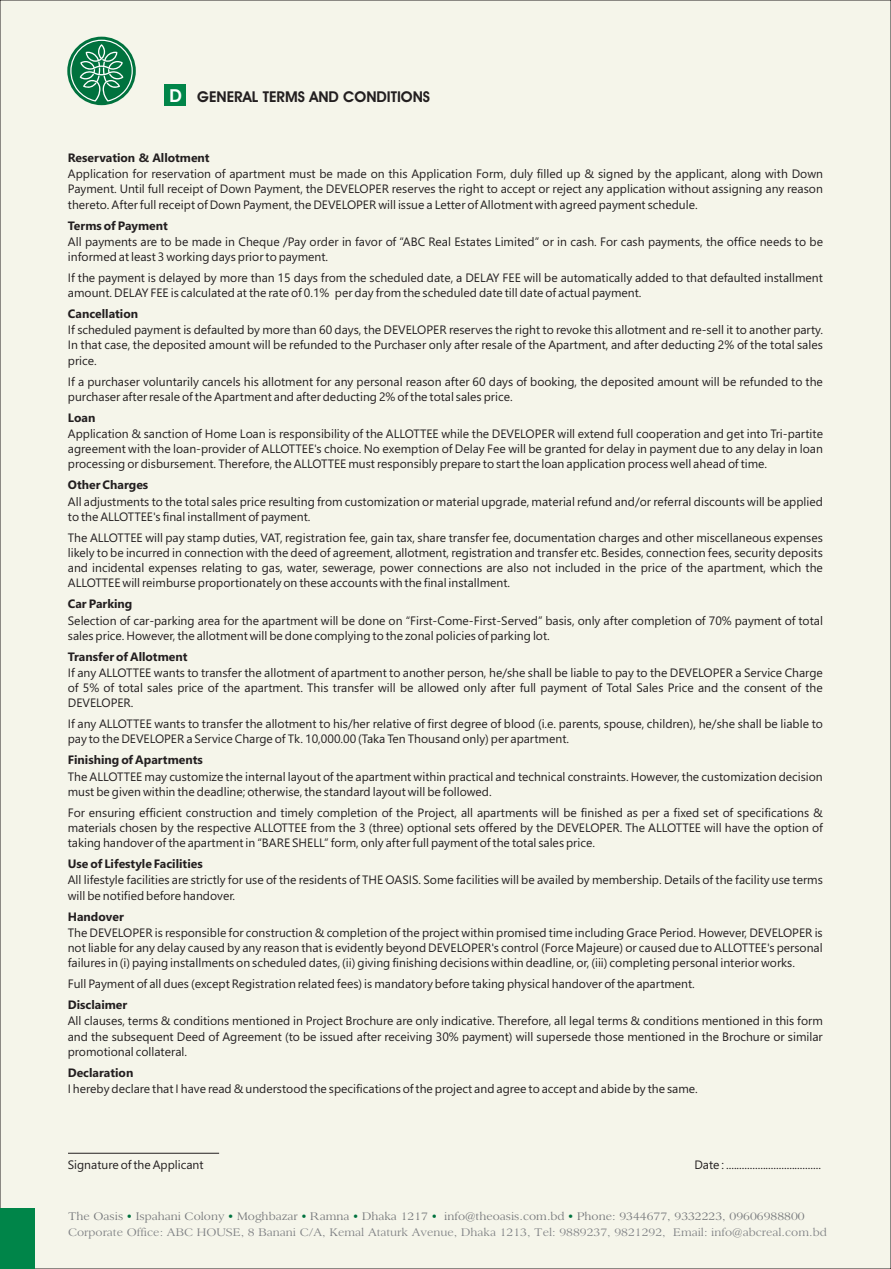
<style>
.page{position:relative;width:891px;height:1269px;background:#f5f5ea}
.page>*{position:absolute;margin:0;border:0;box-sizing:border-box;transform-origin:0 0}
.t1{font:700 15px "Avant Garde IT Cby BT";color:#231f20}
.t2{font:12.15px/15.1px "Segoe UI";color:#231f20;text-align:justify}
.t3{font:700 12.15px "Segoe UI";color:#231f20}
.t4{font:12px/15.8px "Sanford";color:#808285}
.s1{font-size:18px;color:#fff}
.s2{color:#76787b}
.s3{color:#00723e}
</style>
<div class="page">
<div style="left:165px;top:84px;width:21px;height:22px;background:#008549"></div>
<hr style="left:68px;top:1153px;width:151px;height:1px;background:#231f20">
<div style="left:0;top:1208px;width:34px;height:61px;background:#008549"></div>
<svg style="left:67px;top:37px;width:69px;height:68px"></svg>
<svg style="left:70px;top:40px;width:63px;height:62px;background:#4c9b76"></svg>
<p class="t1" style="left:169px;top:90px;width:262px"><span class="s1">D</span> GENERAL TERMS AND CONDITIONS</p>
<p class="t3" style="left:68px;top:153px;width:143px">Reservation &amp; Allotment</p>
<p class="t2" style="left:68px;top:167px;width:757px">Application for reservation of apartment must be made on this Application Form, duly filled up &amp; signed by the applicant, along with Down Payment. Until full receipt of Down Payment, the DEVELOPER reserves the right to accept or reject any application without assigning any reason thereto. After full receipt of Down Payment, the DEVELOPER will issue a Letter of Allotment with agreed payment schedule.</p>
<p class="t3" style="left:68px;top:221px;width:101px">Terms of Payment</p>
<p class="t2" style="left:68px;top:235px;width:757px">All payments are to be made in Cheque /Pay order in favor of “ABC Real Estates Limited” or in cash. For cash payments, the office needs to be informed at least 3 working days prior to payment.</p>
<p class="t2" style="left:68px;top:271px;width:757px">If the payment is delayed by more than 15 days from the scheduled date, a DELAY FEE will be automatically added to that defaulted installment amount. DELAY FEE is calculated at the rate of 0.1% per day from the scheduled date till date of actual payment.</p>
<p class="t3" style="left:68px;top:309px;width:72px">Cancellation</p>
<p class="t2" style="left:68px;top:324px;width:757px">If scheduled payment is defaulted by more than 60 days, the DEVELOPER reserves the right to revoke this allotment and re-sell it to another party.<br>In that case, the deposited amount will be refunded to the Purchaser only after resale of the Apartment, and after deducting 2% of the total sales price.</p>
<p class="t2" style="left:68px;top:375px;width:757px">If a purchaser voluntarily cancels his allotment for any personal reason after 60 days of booking, the deposited amount will be refunded to the purchaser after resale of the Apartment and after deducting 2% of the total sales price.</p>
<p class="t3" style="left:68px;top:413px;width:29px">Loan</p>
<p class="t2" style="left:68px;top:427px;width:757px">Application &amp; sanction of Home Loan is responsibility of the ALLOTTEE while the DEVELOPER will extend full cooperation and get into Tri-partite agreement with the loan-provider of ALLOTTEE's choice. No exemption of Delay Fee will be granted for delay in payment due to any delay in loan processing or disbursement. Therefore, the ALLOTTEE must responsibly prepare to start the loan application process well ahead of time.</p>
<p class="t3" style="left:68px;top:481px;width:82px">Other Charges</p>
<p class="t2" style="left:68px;top:495px;width:757px">All adjustments to the total sales price resulting from customization or material upgrade, material refund and/or referral discounts will be applied to the ALLOTTEE's final installment of payment.</p>
<p class="t2" style="left:68px;top:531px;width:757px">The ALLOTTEE will pay stamp duties, VAT, registration fee, gain tax, share transfer fee, documentation charges and other miscellaneous expenses likely to be incurred in connection with the deed of agreement, allotment, registration and transfer etc. Besides, connection fees, security deposits and incidental expenses relating to gas, water, sewerage, power connections are also not included in the price of the apartment, which the ALLOTTEE will reimburse proportionately on these accounts with the final installment.</p>
<p class="t3" style="left:68px;top:600px;width:66px">Car Parking</p>
<p class="t2" style="left:68px;top:614px;width:757px">Selection of car-parking area for the apartment will be done on “First-Come-First-Served” basis, only after completion of 70% payment of total sales price. However, the allotment will be done complying to the zonal policies of parking lot.</p>
<p class="t3" style="left:68px;top:652px;width:121px">Transfer of Allotment</p>
<p class="t2" style="left:68px;top:666px;width:757px">If any ALLOTTEE wants to transfer the allotment of apartment to another person, he/she shall be liable to pay to the DEVELOPER a Service Charge of 5% of total sales price of the apartment. This transfer will be allowed only after full payment of Total Sales Price and the consent of the DEVELOPER.</p>
<p class="t2" style="left:68px;top:718px;width:757px">If any ALLOTTEE wants to transfer the allotment to his/her relative of first degree of blood (i.e. parents, spouse, children), he/she shall be liable to pay to the DEVELOPER a Service Charge of Tk. 10,000.00 (Taka Ten Thousand only) per apartment.</p>
<p class="t3" style="left:68px;top:756px;width:137px">Finishing of Apartments</p>
<p class="t2" style="left:68px;top:770px;width:757px">The ALLOTTEE may customize the internal layout of the apartment within practical and technical constraints. However, the customization decision must be given within the deadline; otherwise, the standard layout will be followed.</p>
<p class="t2" style="left:68px;top:806px;width:757px">For ensuring efficient construction and timely completion of the Project, all apartments will be finished as per a fixed set of specifications &amp; materials chosen by the respective ALLOTTEE from the 3 (three) optional sets offered by the DEVELOPER. The ALLOTTEE will have the option of taking handover of the apartment in “BARE SHELL” form, only after full payment of the total sales price.</p>
<p class="t3" style="left:68px;top:859px;width:136px">Use of Lifestyle Facilities</p>
<p class="t2" style="left:68px;top:874px;width:757px">All lifestyle facilities are strictly for use of the residents of THE OASIS. Some facilities will be availed by membership. Details of the facility use terms will be notified before handover.</p>
<p class="t3" style="left:68px;top:912px;width:58px">Handover</p>
<p class="t2" style="left:68px;top:926px;width:757px">The DEVELOPER is responsible for construction &amp; completion of the project within promised time including Grace Period. However, DEVELOPER is not liable for any delay caused by any reason that is evidently beyond DEVELOPER's control (Force Majeure) or caused due to ALLOTTEE's personal failures in (i) paying installments on scheduled dates, (ii) giving finishing decisions within deadline, or, (iii) completing personal interior works.</p>
<p class="t2" style="left:68px;top:977px;width:629px">Full Payment of all dues (except Registration related fees) is mandatory before taking physical handover of the apartment.</p>
<p class="t3" style="left:68px;top:1000px;width:61px">Disclaimer</p>
<p class="t2" style="left:68px;top:1015px;width:757px">All clauses, terms &amp; conditions mentioned in Project Brochure are only indicative. Therefore, all legal terms &amp; conditions mentioned in this form and the subsequent Deed of Agreement (to be issued after receiving 30% payment) will supersede those mentioned in the Brochure or similar promotional collateral.</p>
<p class="t3" style="left:68px;top:1068px;width:67px">Declaration</p>
<p class="t2" style="left:68px;top:1082px;width:632px">I hereby declare that I have read &amp; understood the specifications of the project and agree to accept and abide by the same.</p>
<p class="t2" style="left:68px;top:1158px;width:137px">Signature of the Applicant</p>
<p class="t2" style="left:694px;top:1158px;width:128px">Date : ....................................</p>
<p class="t4" style="left:68px;top:1209px;width:760px"><span class="s2">The Oasis</span> <span class="s3">•</span> <span class="s2">Ispahani Colony</span> <span class="s3">•</span> <span class="s2">Moghbazar</span> <span class="s3">•</span> <span class="s2">Ramna</span> <span class="s3">•</span> <span class="s2">Dhaka 1217</span> <span class="s3">•</span> <span class="s2">info@theoasis.com.bd</span> <span class="s3">•</span> <span class="s2">Phone: 9344677, 9332223, 09606988800<br></span>Corporate Office: ABC HOUSE, 8 Banani C/A, Kemal Ataturk Avenue, Dhaka 1213, Tel: 9889237, 9821292, Email: info@abcreal.com.bd</p>
</div>
